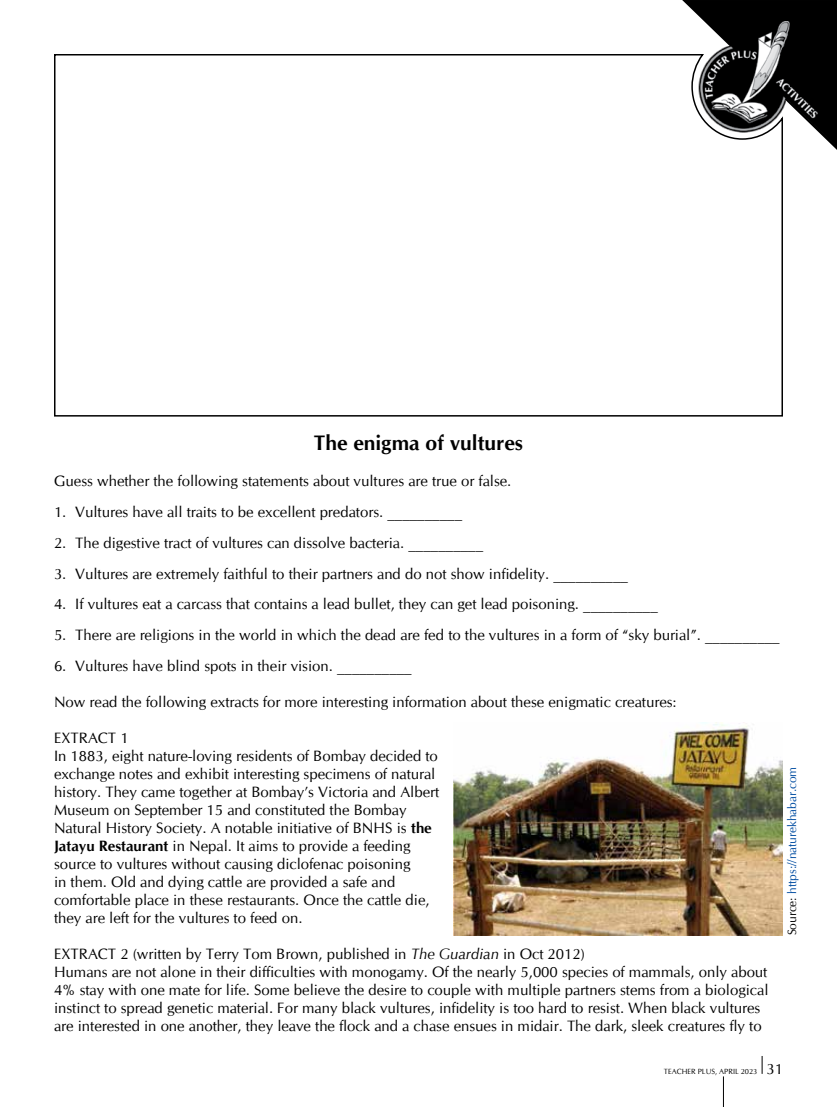
<style>
.page{position:relative;width:837px;height:1107px;background:#fff}
.page>*{position:absolute;margin:0;border:0;box-sizing:border-box;transform-origin:0 0}
.t1{font:700 21px "CG Omega";color:#000}
.t2{font:15px/18px "CG Omega";color:#000}
.t3{font:12px "CG Omega";color:#034ea2}
.t4{font:7.5px "CG Omega";color:#000}
.s1{font-weight:700}
.s2{font-style:italic}
.s3{color:#000}
.s4{font-size:15px}
</style>
<div class="page">
<img style="left:454px;top:723px;width:329px;height:212px">
<svg style="left:54px;top:54px;width:729px;height:363px"></svg>
<svg style="left:669px;top:0;width:168px;height:162px"></svg>
<img style="left:683px;top:0;width:154px;height:149px">
<hr style="left:723px;top:1076px;width:1px;height:31px;background:#000">
<svg style="left:762px;top:1056px;width:1px;height:18px"></svg>
<h1 class="t1" style="left:314px;top:430px;width:211px">The enigma of vultures</h1>
<p class="t2" style="left:54px;top:472px;width:459px">Guess whether the following statements about vultures are true or false.</p>
<p class="t2" style="left:54px;top:503px;width:410px">1. Vultures have all traits to be excellent predators. __________</p>
<p class="t2" style="left:54px;top:534px;width:431px">2. The digestive tract of vultures can dissolve bacteria. __________</p>
<p class="t2" style="left:54px;top:565px;width:576px">3. Vultures are extremely faithful to their partners and do not show infidelity. __________</p>
<p class="t2" style="left:54px;top:595px;width:605px">4. If vultures eat a carcass that contains a lead bullet, they can get lead poisoning. __________</p>
<p class="t2" style="left:54px;top:626px;width:727px">5. There are religions in the world in which the dead are fed to the vultures in a form of “sky burial”. __________</p>
<p class="t2" style="left:54px;top:657px;width:359px">6. Vultures have blind spots in their vision. __________</p>
<p class="t2" style="left:54px;top:693px;width:624px">Now read the following extracts for more interesting information about these enigmatic creatures:</p>
<p class="t2" style="left:54px;top:729px;width:387px">EXTRACT 1<br>In 1883, eight nature-loving residents of Bombay decided to exchange notes and exhibit interesting specimens of natural history. They came together at Bombay’s Victoria and Albert Museum on September 15 and constituted the Bombay Natural History Society. A notable initiative of BNHS is <span class="s1">the Jatayu Restaurant</span> in Nepal. It aims to provide a feeding source to vultures without causing diclofenac poisoning<br>in them. Old and dying cattle are provided a safe and comfortable place in these restaurants. Once the cattle die, they are left for the vultures to feed on.</p>
<p class="t2" style="left:54px;top:945px;width:716px">EXTRACT 2 (written by Terry Tom Brown, published in <span class="s2">The Guardian</span> in Oct 2012)<br>Humans are not alone in their difficulties with monogamy. Of the nearly 5,000 species of mammals, only about 4% stay with one mate for life. Some believe the desire to couple with multiple partners stems from a biological instinct to spread genetic material. For many black vultures, infidelity is too hard to resist. When black vultures are interested in one another, they leave the flock and a chase ensues in midair. The dark, sleek creatures fly to</p>
<p class="t3" style="left:785px;top:935px;width:170px;rotate:-90deg"><span class="s3">Source:</span> https://naturekhabar.com</p>
<p class="t4" style="left:664px;top:1067px;width:121px">TEACHER PLUS, APRIL 2023 <span class="s4">31</span></p>
</div>
